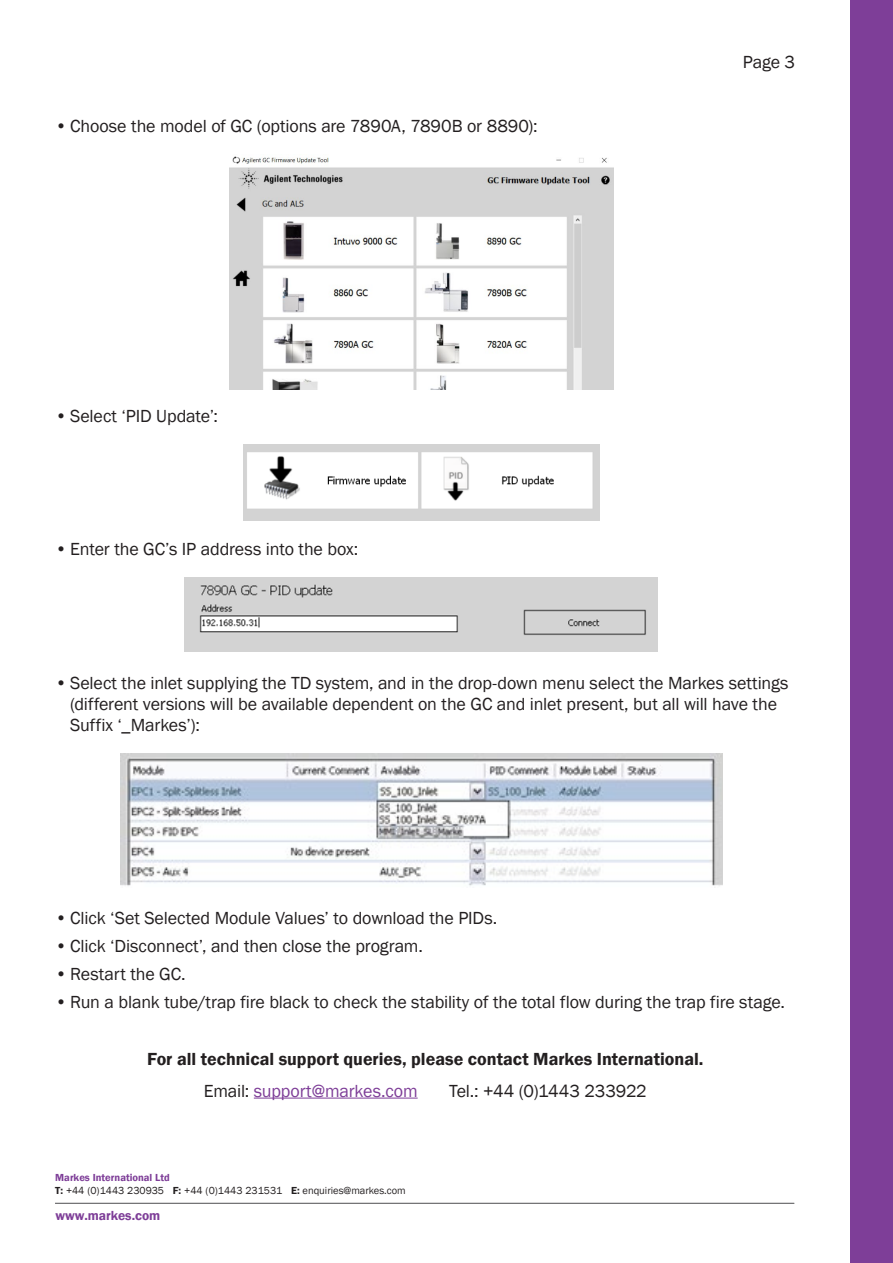
<style>
.page{position:relative;width:893px;height:1263px;background:#fff}
.page>*{position:absolute;margin:0;border:0;box-sizing:border-box;transform-origin:0 0}
.t1{font:18px/21px "Franklin Gothic";letter-spacing:-.01em;color:#231f20}
.t2{font:600 18px/31.7px "Franklin Gothic";color:#231f20}
.t3{font:600 13.5px "Franklin Gothic";color:#7e3e98}
.t4{font:10.5px/13.6px "Franklin Gothic";color:#231f20}
.s1{font-weight:400}
.s2{font-weight:400;color:#7e3e98}
.s3{font-weight:600;color:#7e3e98}
.s4{font-weight:600}
</style>
<div class="page">
<div style="left:850px;top:0;width:43px;height:1263px;background:#7e3e98"></div>
<svg style="left:55px;top:1202px;width:740px;height:2px"></svg>
<hr style="left:55px;top:1203px;width:739px;height:1px;background:#57585a">
<img style="left:229px;top:156px;width:384px;height:234px">
<img style="left:243px;top:445px;width:356px;height:75px">
<img style="left:185px;top:578px;width:472px;height:74px">
<img style="left:120px;top:754px;width:602px;height:132px">
<hr style="left:254px;top:1098px;width:164px;height:1px;background:#7e3e98">
<p class="t1" style="left:55px;top:116px;width:484px">• Choose the model of GC (options are 7890A, 7890B or 8890):</p>
<p class="t1" style="left:55px;top:406px;width:164px">• Select ‘PID Update’:</p>
<p class="t1" style="left:55px;top:539px;width:305px">• Enter the GC’s IP address into the box:</p>
<p class="t1" style="left:743px;top:52px;width:54px">Page 3</p>
<p class="t1" style="left:70px;top:673px;width:720px;text-indent:-15px">• Select the inlet supplying the TD system, and in the drop-down menu select the Markes settings (different versions will be available dependent on the GC and inlet present, but all will have the<br>Suffix ‘_Markes’):</p>
<p class="t1" style="left:55px;top:908px;width:443px">• Click ‘Set Selected Module Values’ to download the PIDs.</p>
<p class="t1" style="left:55px;top:936px;width:369px">• Click ‘Disconnect’, and then close the program.</p>
<p class="t1" style="left:55px;top:964px;width:132px">• Restart the GC.</p>
<p class="t1" style="left:55px;top:992px;width:731px">• Run a blank tube/trap fire black to check the stability of the total flow during the trap fire stage.</p>
<p class="t2" style="left:204px;top:1043px;width:501px;text-indent:-57px">For all technical support queries, please contact Markes International.<br><span class="s1">Email:</span> <span class="s2">support@markes.com</span></p>
<p class="t1" style="left:449px;top:1080px;width:199px">Tel.: +44 (0)1443 233922</p>
<p class="t4" style="left:55px;top:1170px;width:352px"><span class="s3">Markes International Ltd<br></span><span class="s4">T:</span> +44 (0)1443 230935 <span class="s4">F:</span> +44 (0)1443 231531 <span class="s4">E:</span> enquiries@markes.com</p>
<p class="t3" style="left:56px;top:1207px;width:106px">www.markes.com</p>
</div>
